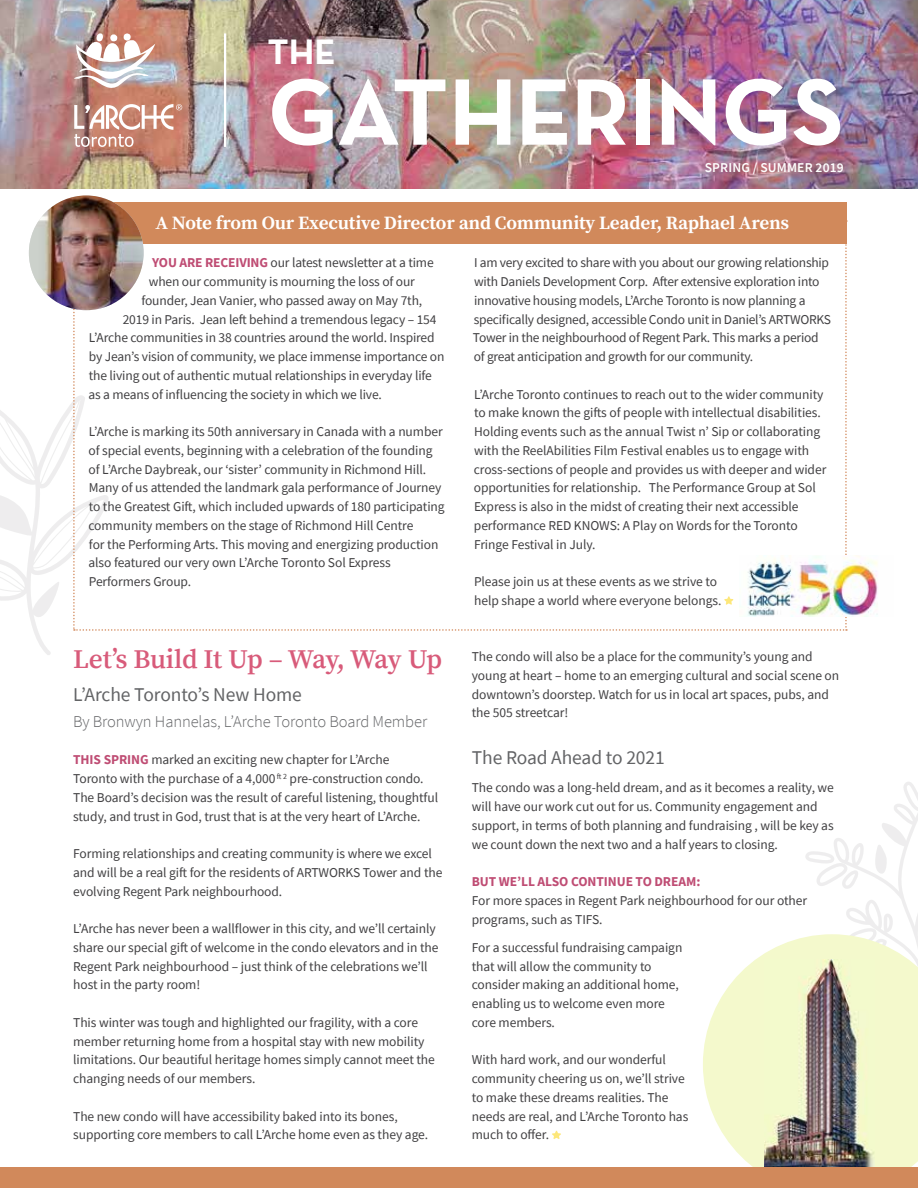
<style>
.page{position:relative;width:918px;height:1188px;background:#fff}
.page>*{position:absolute;margin:0;border:0;box-sizing:border-box;transform-origin:0 0}
.t1{font:700 96px "Neutraface Text";letter-spacing:-.015em;color:#fff}
.t2{font:700 36px "Neutraface Text";color:#fff}
.t3{font:600 27px "Source Serif Pro";letter-spacing:-.015em;color:#d85b7a}
.t4{font:19.5px "Source Sans Pro";letter-spacing:-.005em;color:#636466}
.t5{font:700 18.75px "Source Serif Pro";letter-spacing:-.01em;color:#fff}
.t6{font:300 16.5px "Source Sans Pro";letter-spacing:-.005em;color:#636466}
.t7{font:13.5px/18.8px "Source Sans Pro";letter-spacing:-.005em;color:#414042}
.t8{font:700 13.5px "Source Sans Pro";letter-spacing:-.005em;color:#bf4d74}
.t9{font:600 13.5px "Source Sans Pro";letter-spacing:.01em;color:#fff}
.s1{font-weight:700;color:#bf4d74}
</style>
<div class="page">
<img style="left:0;top:0;width:918px;height:189px">
<svg style="left:805px;top:782px;width:113px;height:152px"></svg>
<svg style="left:703px;top:934px;width:215px;height:234px;fill:#f4f9cc"></svg>
<img style="left:764px;top:960px;width:111px;height:208px">
<div style="left:0;top:1168px;width:918px;height:20px;background:#d1895b"></div>
<img style="left:74px;top:33px;width:81px;height:56px">
<svg style="left:74px;top:104px;width:108px;height:43px"></svg>
<hr style="left:224px;top:33px;width:2px;height:114px;background:#fff">
<svg style="left:0;top:225px;width:847px;height:430px"></svg>
<div style="left:102px;top:202px;width:745px;height:42px;background:#d1895b"></div>
<img style="left:29px;top:195px;width:115px;height:115px;border-radius:57px">
<svg style="left:552px;top:1130px;width:9px;height:9px"></svg>
<img style="left:739px;top:555px;width:139px;height:62px">
<h2 class="t2" style="left:268px;top:28px;width:70px">THE</h2>
<h1 class="t1" style="left:268px;top:50px;width:578px">GATHERINGS</h1>
<p class="t9" style="left:705px;top:159px;width:140px">SPRING / SUMMER 2019</p>
<h3 class="t5" style="left:156px;top:212px;width:635px">A Note from Our Executive Director and Community Leader, Raphael Arens</h3>
<p class="t7" style="left:152px;top:253px;width:283px"><span class="s1">YOU ARE RECEIVING</span> our latest newsletter at a time</p>
<p class="t7" style="left:149px;top:272px;width:268px">when our community is mourning the loss of our</p>
<p class="t7" style="left:141px;top:291px;width:282px">founder, Jean Vanier, who passed away on May 7th,</p>
<p class="t7" style="left:123px;top:310px;width:315px">2019 in Paris. Jean left behind a tremendous legacy – 154</p>
<p class="t7" style="left:89px;top:328px;width:347px">L’Arche communities in 38 countries around the world. Inspired</p>
<p class="t7" style="left:89px;top:347px;width:357px">by Jean’s vision of community, we place immense importance on</p>
<p class="t7" style="left:89px;top:366px;width:345px">the living out of authentic mutual relationships in everyday life</p>
<p class="t7" style="left:88px;top:385px;width:295px">as a means of influencing the society in which we live.</p>
<p class="t7" style="left:88px;top:422px;width:358px">L’Arche is marking its 50th anniversary in Canada with a number of special events, beginning with a celebration of the founding of L’Arche Daybreak, our ‘sister’ community in Richmond Hill.<br>Many of us attended the landmark gala performance of Journey to the Greatest Gift, which included upwards of 180 participating community members on the stage of Richmond Hill Centre<br>for the Performing Arts. This moving and energizing production also featured our very own L’Arche Toronto Sol Express Performers Group.</p>
<h3 class="t3" style="left:73px;top:643px;width:371px">Let’s Build It Up – Way, Way Up</h3>
<h3 class="t4" style="left:73px;top:682px;width:230px">L’Arche Toronto’s New Home</h3>
<p class="t6" style="left:73px;top:711px;width:356px">By Bronwyn Hannelas, L’Arche Toronto Board Member</p>
<p class="t7" style="left:73px;top:750px;width:367px"><span class="s1">THIS SPRING</span> marked an exciting new chapter for L’Arche<br>Toronto with the purchase of a 4,000 <sup>ft</sup> <sup>2</sup> pre-construction condo.<br>The Board’s decision was the result of careful listening, thoughtful study, and trust in God, trust that is at the very heart of L’Arche.</p>
<p class="t7" style="left:73px;top:844px;width:371px">Forming relationships and creating community is where we excel and will be a real gift for the residents of ARTWORKS Tower and the evolving Regent Park neighbourhood.</p>
<p class="t7" style="left:73px;top:919px;width:367px">L’Arche has never been a wallflower in this city, and we’ll certainly share our special gift of welcome in the condo elevators and in the Regent Park neighbourhood – just think of the celebrations we’ll host in the party room!</p>
<p class="t7" style="left:73px;top:1013px;width:363px">This winter was tough and highlighted our fragility, with a core member returning home from a hospital stay with new mobility limitations. Our beautiful heritage homes simply cannot meet the changing needs of our members.</p>
<p class="t7" style="left:73px;top:1107px;width:357px">The new condo will have accessibility baked into its bones, supporting core members to call L’Arche home even as they age.</p>
<p class="t7" style="left:473px;top:253px;width:360px">I am very excited to share with you about our growing relationship with Daniels Development Corp. After extensive exploration into innovative housing models, L’Arche Toronto is now planning a specifically designed, accessible Condo unit in Daniel’s ARTWORKS Tower in the neighbourhood of Regent Park. This marks a period of great anticipation and growth for our community.</p>
<p class="t7" style="left:474px;top:385px;width:354px">L’Arche Toronto continues to reach out to the wider community to make known the gifts of people with intellectual disabilities.<br>Holding events such as the annual Twist n’ Sip or collaborating with the ReelAbilities Film Festival enables us to engage with cross-sections of people and provides us with deeper and wider opportunities for relationship. The Performance Group at Sol Express is also in the midst of creating their next accessible performance RED KNOWS: A Play on Words for the Toronto Fringe Festival in July.</p>
<p class="t7" style="left:474px;top:572px;width:249px">Please join us at these events as we strive to help shape a world where everyone belongs.</p>
<p class="t7" style="left:472px;top:647px;width:369px">The condo will also be a place for the community’s young and young at heart – home to an emerging cultural and social scene on downtown’s doorstep. Watch for us in local art spaces, pubs, and the 505 streetcar!</p>
<h3 class="t4" style="left:472px;top:745px;width:195px">The Road Ahead to 2021</h3>
<p class="t7" style="left:472px;top:778px;width:364px">The condo was a long-held dream, and as it becomes a reality, we will have our work cut out for us. Community engagement and support, in terms of both planning and fundraising , will be key as we count down the next two and a half years to closing.</p>
<p class="t8" style="left:472px;top:873px;width:230px">BUT WE’LL ALSO CONTINUE TO DREAM:</p>
<p class="t7" style="left:472px;top:891px;width:337px">For more spaces in Regent Park neighbourhood for our other programs, such as TIFS.</p>
<p class="t7" style="left:472px;top:938px;width:212px">For a successful fundraising campaign that will allow the community to consider making an additional home, enabling us to welcome even more core members.</p>
<p class="t7" style="left:472px;top:1050px;width:218px">With hard work, and our wonderful community cheering us on, we’ll strive to make these dreams realities. The needs are real, and L’Arche Toronto has much to offer.</p>
</div>
